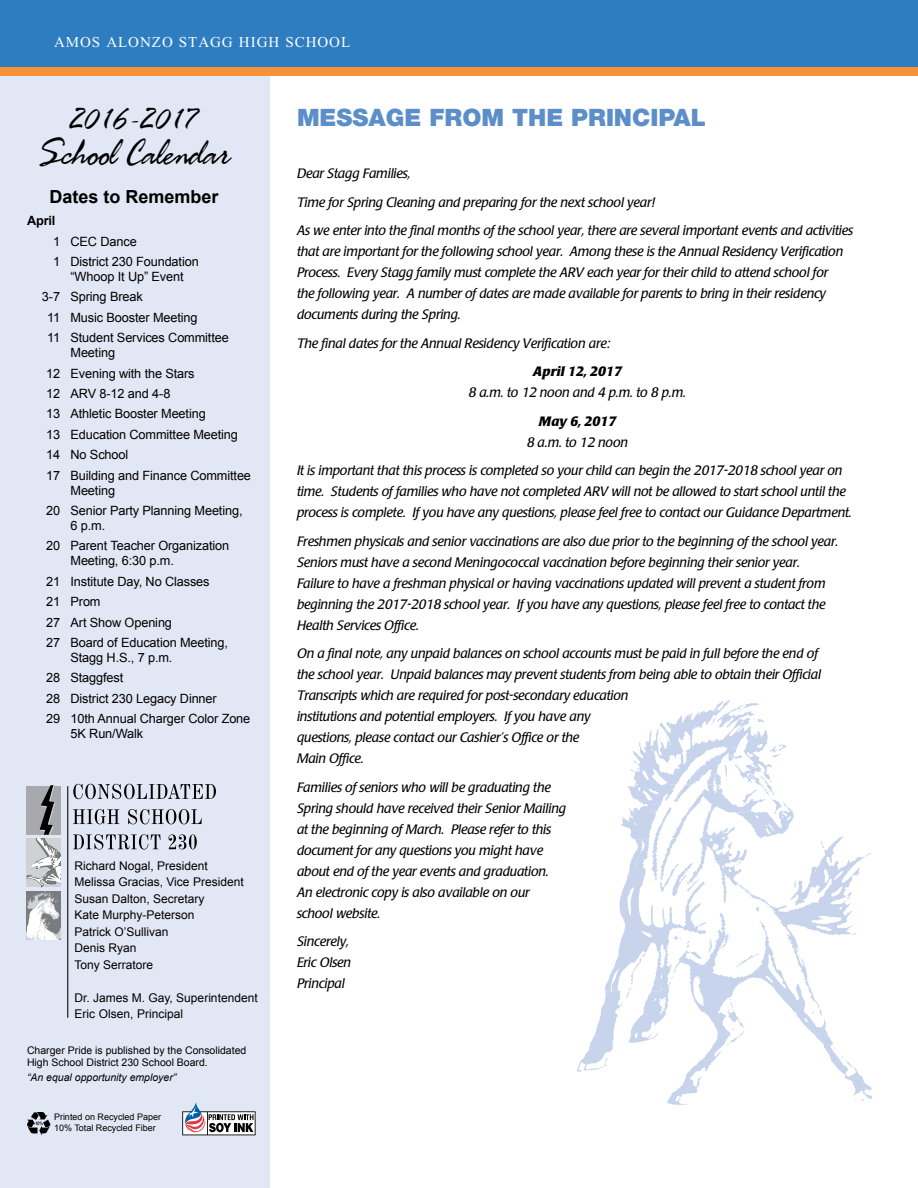
<style>
.page{position:relative;width:918px;height:1188px;background:#fff}
.page>*{position:absolute;margin:0;border:0;box-sizing:border-box;transform-origin:0 0}
.t1{font:39px "Fresh Script";color:#000}
.t2{font:30px "Fresh Script";color:#000}
.t3{font:900 24px "Helvetica Neue";color:#5c8fca}
.t4{font:700 18px "Arial";color:#000}
.t5{font:15px "Times New Roman";letter-spacing:.065em;color:#fff}
.t6{font:italic 13.5px/21px "Poppl Laudatio";letter-spacing:-.01em;color:#000}
.t7{font:italic 700 13.5px "Poppl Laudatio";letter-spacing:-.01em;color:#000}
.t8{font:12.75px/20.4px "Arial";letter-spacing:-.01em;color:#000}
.t9{font:700 12.75px "Arial";letter-spacing:-.01em;color:#000}
.t10{font:12px/16.5px "Arial";color:#000}
.t11{font:10.5px/12.6px "Arial";color:#000}
.t12{font:italic 10.5px "Arial";color:#000}
.t13{font:9px/10.8px "Arial";color:#000}
</style>
<div class="page">
<div style="left:0;top:76px;width:270px;height:1112px;background:#e1e7f5"></div>
<div style="left:0;top:0;width:918px;height:68px;background:#2f7dc1"></div>
<div style="left:0;top:68px;width:918px;height:8px;background:#f79239"></div>
<svg style="left:182px;top:1103px;width:74px;height:32px"></svg>
<svg style="left:27px;top:1112px;width:23px;height:23px"></svg>
<svg style="left:73px;top:784px;width:143px;height:15px"></svg>
<svg style="left:73px;top:809px;width:46px;height:15px"></svg>
<svg style="left:128px;top:809px;width:74px;height:15px"></svg>
<svg style="left:73px;top:834px;width:87px;height:16px"></svg>
<svg style="left:169px;top:834px;width:28px;height:15px"></svg>
<hr style="left:67px;top:786px;width:1px;height:232px;background:#000">
<div style="left:26px;top:786px;width:35px;height:49px;background:#a7a9ac"></div>
<svg style="left:26px;top:786px;width:34px;height:154px"></svg>
<svg style="left:577px;top:700px;width:295px;height:405px"></svg>
<p class="t5" style="left:54px;top:34px;width:298px">AMOS ALONZO STAGG HIGH SCHOOL</p>
<h2 class="t2" style="left:69px;top:106px;width:131px">2016-2017</h2>
<h1 class="t1" style="left:39px;top:135px;width:191px">School Calendar</h1>
<h3 class="t4" style="left:49px;top:185px;width:171px">Dates to Remember</h3>
<p class="t9" style="left:27px;top:212px;width:30px">April</p>
<p class="t8" style="left:53px;top:231px;width:147px">1 CEC Dance<br>1 District 230 Foundation</p>
<p class="t8" style="left:71px;top:267px;width:115px">“Whoop It Up” Event</p>
<p class="t8" style="left:42px;top:287px;width:102px">3-7 Spring Break</p>
<p class="t8" style="left:47px;top:307px;width:152px">11 Music Booster Meeting</p>
<p class="t8" style="left:47px;top:328px;width:183px">11 Student Services Committee</p>
<p class="t8" style="left:46px;top:343px;width:206px;text-indent:24px">Meeting<br>12 Evening with the Stars<br>12 ARV 8-12 and 4-8<br>13 Athletic Booster Meeting<br>13 Education Committee Meeting<br>14 No School<br>17 Building and Finance Committee</p>
<p class="t8" style="left:46px;top:480px;width:198px;text-indent:24px">Meeting<br>20 Senior Party Planning Meeting,</p>
<p class="t8" style="left:46px;top:516px;width:185px;text-indent:24px">6 p.m.<br>20 Parent Teacher Organization</p>
<p class="t8" style="left:46px;top:551px;width:183px;text-indent:24px">Meeting, 6:30 p.m.<br>21 Institute Day, No Classes<br>21 Prom<br>27 Art Show Opening<br>27 Board of Education Meeting,</p>
<p class="t8" style="left:46px;top:648px;width:206px;text-indent:24px">Stagg H.S., 7 p.m.<br>28 Staggfest<br>28 District 230 Legacy Dinner<br>29 10th Annual Charger Color Zone</p>
<p class="t8" style="left:71px;top:724px;width:74px">5K Run/Walk</p>
<p class="t10" style="left:75px;top:857px;width:171px">Richard Nogal, President<br>Melissa Gracias, Vice President<br>Susan Dalton, Secretary<br>Kate Murphy-Peterson<br>Patrick O’Sullivan<br>Denis Ryan<br>Tony Serratore</p>
<p class="t10" style="left:75px;top:989px;width:185px">Dr. James M. Gay, Superintendent<br>Eric Olsen, Principal</p>
<p class="t11" style="left:27px;top:1044px;width:221px">Charger Pride is published by the Consolidated<br>High School District 230 School Board.</p>
<p class="t12" style="left:27px;top:1071px;width:151px">“An equal opportunity employer”</p>
<p class="t13" style="left:54px;top:1112px;width:109px">Printed on Recycled Paper<br>10% Total Recycled Fiber</p>
<h3 class="t3" style="left:297px;top:104px;width:410px">MESSAGE FROM THE PRINCIPAL</h3>
<p class="t6" style="left:297px;top:160px;width:558px;line-height:28.5px">Dear Stagg Families,<br>Time for Spring Cleaning and preparing for the next school year!<br>As we enter into the final months of the school year, there are several important events and activities</p>
<p class="t6" style="left:297px;top:242px;width:548px">that are important for the following school year. Among these is the Annual Residency Verification Process. Every Stagg family must complete the ARV each year for their child to attend school for the following year. A number of dates are made available for parents to bring in their residency documents during the Spring.</p>
<p class="t6" style="left:297px;top:333px;width:315px">The final dates for the Annual Residency Verification are:</p>
<p class="t7" style="left:533px;top:364px;width:91px">April 12, 2017</p>
<p class="t6" style="left:469px;top:382px;width:219px">8 a.m. to 12 noon and 4 p.m. to 8 p.m.</p>
<p class="t7" style="left:539px;top:413px;width:79px">May 6, 2017</p>
<p class="t6" style="left:297px;top:428px;width:547px;line-height:28.5px;text-indent:230px">8 a.m. to 12 noon<br>It is important that this process is completed so your child can begin the 2017-2018 school year on</p>
<p class="t6" style="left:297px;top:481px;width:557px">time. Students of families who have not completed ARV will not be allowed to start school until the process is complete. If you have any questions, please feel free to contact our Guidance Department.</p>
<p class="t6" style="left:297px;top:531px;width:543px">Freshmen physicals and senior vaccinations are also due prior to the beginning of the school year.<br>Seniors must have a second Meningococcal vaccination before beginning their senior year.<br>Failure to have a freshman physical or having vaccinations updated will prevent a student from beginning the 2017-2018 school year. If you have any questions, please feel free to contact the Health Services Office.</p>
<p class="t6" style="left:297px;top:643px;width:526px">On a final note, any unpaid balances on school accounts must be paid in full before the end of the school year. Unpaid balances may prevent students from being able to obtain their Official Transcripts which are required for post-secondary education<br>institutions and potential employers. If you have any<br>questions, please contact our Cashier’s Office or the<br>Main Office.</p>
<p class="t6" style="left:297px;top:777px;width:271px">Families of seniors who will be graduating the Spring should have received their Senior Mailing at the beginning of March. Please refer to this document for any questions you might have about end of the year events and graduation.<br>An electronic copy is also available on our school website.</p>
<p class="t6" style="left:297px;top:931px;width:56px">Sincerely,<br>Eric Olsen<br>Principal</p>
</div>
